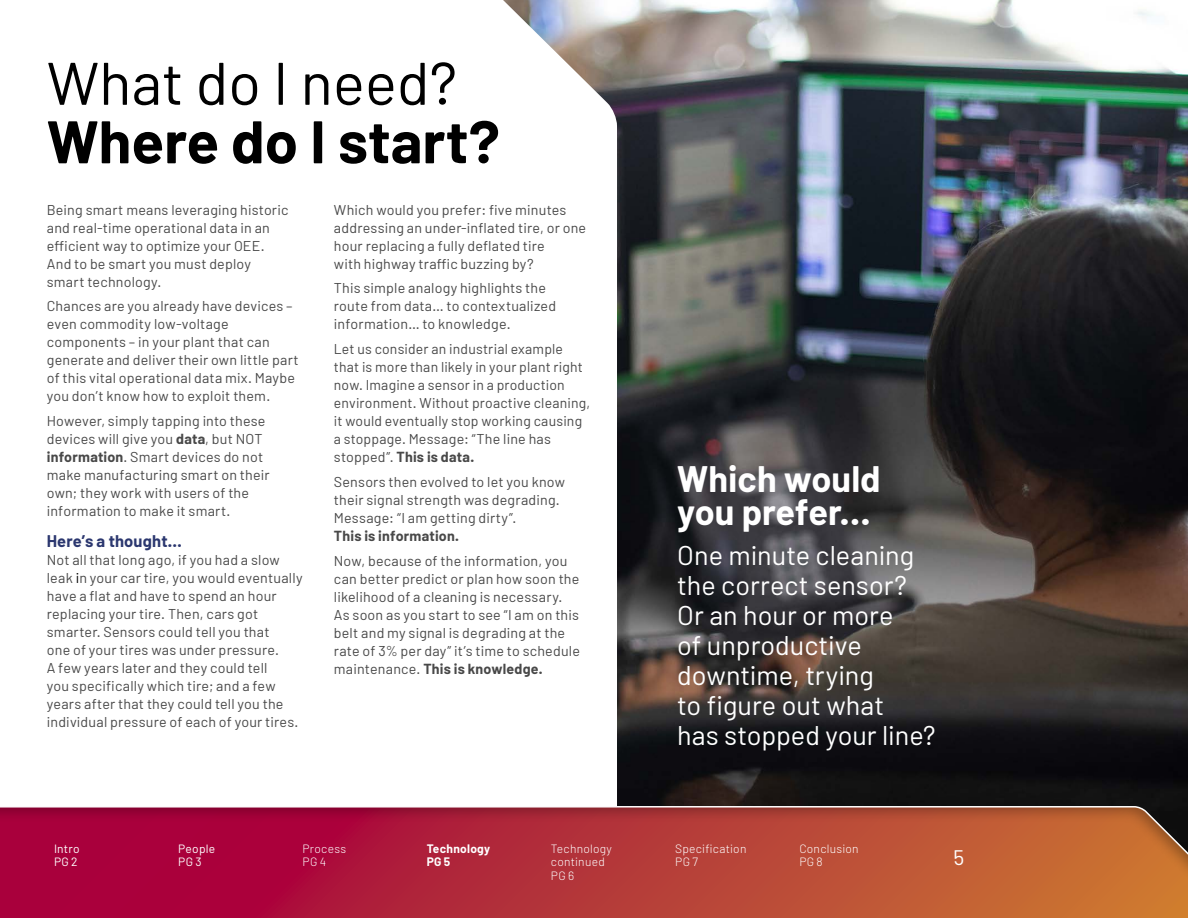
<style>
.page{position:relative;width:1188px;height:918px;background:#fff}
.page>*{position:absolute;margin:0;border:0;box-sizing:border-box;transform-origin:0 0}
.t1{font:700 60px "Barlow";color:#000}
.t2{font:60px "Barlow";color:#000}
.t3{font:700 36px/33px "Barlow";color:#fff}
.t4{font:27px/30px "Barlow";color:#fff}
.t5{font:21px "Barlow";color:#fff}
.t6{font:700 16.5px "Barlow";letter-spacing:.01em;color:#2b376f}
.t7{font:14.25px/18px "Barlow";letter-spacing:.015em;color:#484848}
.t8{font:700 14.25px "Barlow";letter-spacing:.015em;color:#484848}
.t9{font:300 12px/13.5px "Barlow";letter-spacing:.02em;color:#fff}
.t10{font:12px/13.5px "Barlow";letter-spacing:.02em;color:#fff}
.t11{font:700 12px/13.5px "Barlow";letter-spacing:.02em;color:#fff}
.s1{font-weight:700}
.s2{color:#000}
</style>
<div class="page">
<img style="left:617px;top:0;width:571px;height:795px">
<svg style="left:503px;top:0;width:114px;height:125px"></svg>
<div style="left:0;top:795px;width:1188px;height:123px;background:#000;opacity:.3"></div>
<svg style="left:0;top:805px;width:1188px;height:113px;background:#b3343b"></svg>
<h1 class="t2" style="left:47px;top:46px;width:412px">What do I need?</h1>
<h1 class="t1" style="left:47px;top:104px;width:455px">Where do I start?</h1>
<p class="t7" style="left:47px;top:200px;width:243px">Being smart means leveraging historic and real-time operational data in an efficient way to optimize your OEE.<br>And to be smart you must deploy smart technology.</p>
<p class="t7" style="left:47px;top:297px;width:253px">Chances are you already have devices – even commodity low-voltage components – in your plant that can generate and deliver their own little part of this vital operational data mix. Maybe you don’t know how to exploit them.</p>
<p class="t7" style="left:47px;top:412px;width:224px">However, simply tapping into these devices will give you <span class="s1">data</span>, but NOT <span class="s1">information</span>. Smart devices do not make manufacturing smart on their own; they work with users of the information to make it smart.</p>
<p class="t6" style="left:47px;top:531px;width:137px">Here’s a thought…</p>
<p class="t7" style="left:47px;top:550px;width:257px">Not all that long ago, if you had a slow leak <span class="s2">i</span>n your car tire, you would eventually have a flat and have to spend an hour replacing your tire. Then, cars got smarter. Sensors could tell you that<br>one of your tires was under pressure.<br>A few years later and they could tell<br>you specifically which tire; and a few years after that they could tell you the individual pressure of each of your tires.</p>
<p class="t7" style="left:334px;top:200px;width:254px">Which would you prefer: five minutes addressing an under-inflated tire, or one hour replacing a fully deflated tire<br>with highway traffic buzzing by?</p>
<p class="t7" style="left:334px;top:279px;width:224px">This simple analogy highlights the route from data… to contextualized information… to knowledge.</p>
<p class="t7" style="left:334px;top:340px;width:258px">Let us consider an industrial example that is more than likely in your plant right now. Imagine a sensor in a production environment. Without proactive cleaning, it would eventually stop working causing a stoppage. Message: “The line has stopped”. <span class="s1">This is data.</span></p>
<p class="t7" style="left:334px;top:472px;width:233px">Sensors then evolved to let you know their signal strength was degrading.<br>Message: “I am getting dirty”.</p>
<p class="t8" style="left:334px;top:527px;width:127px">This is information.</p>
<p class="t7" style="left:334px;top:551px;width:248px">Now, because of the information, you can better predict or plan how soon the likelihood of a cleaning is necessary.<br>As soon as you start to see “I am on this belt and my signal is degrading at the rate of 3% per day” it’s time to schedule maintenance. <span class="s1">This is knowledge.</span></p>
<h2 class="t3" style="left:677px;top:462px;width:205px">Which would you prefer…</h2>
<h3 class="t4" style="left:677px;top:540px;width:260px">One minute cleaning the correct sensor?<br>Or an hour or more<br>of unproductive downtime, trying<br>to figure out what<br>has stopped your line?</h3>
<p class="t10" style="left:54px;top:841px;width:27px">Intro<br>PG 2</p>
<p class="t10" style="left:178px;top:841px;width:39px">People<br>PG 3</p>
<p class="t9" style="left:302px;top:841px;width:45px">Process<br>PG 4</p>
<p class="t11" style="left:427px;top:842px;width:65px">Technology<br>PG 5</p>
<p class="t9" style="left:551px;top:841px;width:63px">Technology continued<br>PG 6</p>
<p class="t9" style="left:675px;top:841px;width:73px">Specification<br>PG 7</p>
<p class="t9" style="left:799px;top:841px;width:61px">Conclusion<br>PG 8</p>
<h3 class="t5" style="left:953px;top:844px;width:12px">5</h3>
</div>
